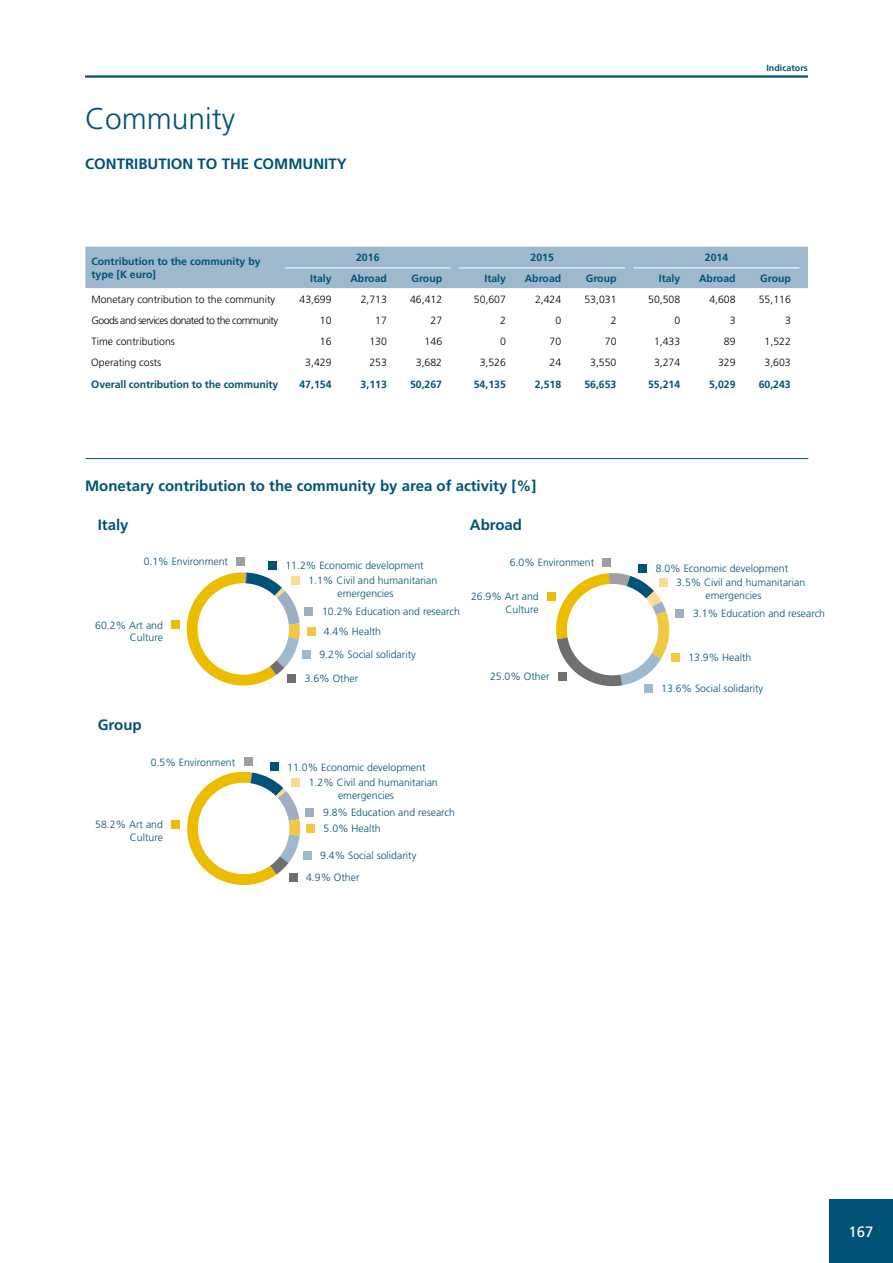
<style>
.page{position:relative;width:893px;height:1263px;background:#fff}
.page>*{position:absolute;margin:0;border:0;box-sizing:border-box;transform-origin:0 0}
.t1{font:300 30px "Frutiger LT Std";color:#005376}
.t2{font:700 15px "Frutiger LT Std";color:#005376}
.t3{font:15px "Frutiger LT Std";color:#fff}
.t4{font:300 10.5px/12.6px "Frutiger LT Std";color:#005376}
.t5{font:300 10.5px "Frutiger LT Std";color:#000}
.t6{font:700 10.5px/12.6px "Frutiger LT Std";color:#005376}
.t7{font:300 10.5px "Frutiger LT Std";letter-spacing:-.05em;color:#000}
.t8{font:700 9px "Frutiger LT Std";color:#005376}
</style>
<div class="page">
<div style="left:829px;top:1199px;width:64px;height:64px;background:#005376"></div>
<hr style="left:85px;top:75px;width:723px;height:3px;background:#005376">
<svg style="left:187px;top:771px;width:113px;height:114px"></svg>
<div style="left:85px;top:247px;width:723px;height:41px;background:#9eb9cd"></div>
<hr style="left:285px;top:267px;width:55px;height:1px;background:#fff">
<hr style="left:340px;top:267px;width:55px;height:1px;background:#fff">
<hr style="left:395px;top:267px;width:56px;height:1px;background:#fff">
<hr style="left:459px;top:267px;width:55px;height:1px;background:#fff">
<hr style="left:514px;top:267px;width:56px;height:1px;background:#fff">
<hr style="left:570px;top:267px;width:55px;height:1px;background:#fff">
<hr style="left:634px;top:267px;width:55px;height:1px;background:#fff">
<hr style="left:689px;top:267px;width:55px;height:1px;background:#fff">
<hr style="left:744px;top:267px;width:55px;height:1px;background:#fff">
<hr style="left:85px;top:458px;width:723px;height:1px;background:#005376">
<svg style="left:179px;top:572px;width:121px;height:114px"></svg>
<div style="left:307px;top:627px;width:8px;height:8px;background:#f0c842"></div>
<div style="left:303px;top:650px;width:8px;height:9px;background:#9eb9cd"></div>
<div style="left:305px;top:607px;width:8px;height:8px;background:#9faec2"></div>
<div style="left:291px;top:576px;width:8px;height:9px;background:#f7dc92"></div>
<div style="left:268px;top:561px;width:9px;height:9px;background:#005376"></div>
<div style="left:237px;top:557px;width:8px;height:9px;background:#9f9f9f"></div>
<div style="left:288px;top:674px;width:8px;height:8px;background:#706f6f"></div>
<div style="left:171px;top:621px;width:9px;height:8px;background:#ebbc00"></div>
<svg style="left:556px;top:573px;width:116px;height:114px"></svg>
<div style="left:671px;top:653px;width:9px;height:8px;background:#f0c842"></div>
<div style="left:644px;top:684px;width:9px;height:9px;background:#9eb9cd"></div>
<div style="left:676px;top:609px;width:8px;height:9px;background:#9faec2"></div>
<div style="left:659px;top:578px;width:8px;height:9px;background:#f7dc92"></div>
<div style="left:603px;top:558px;width:8px;height:8px;background:#9f9f9f"></div>
<div style="left:547px;top:592px;width:9px;height:9px;background:#ebbc00"></div>
<div style="left:558px;top:672px;width:8px;height:8px;background:#706f6f"></div>
<div style="left:639px;top:564px;width:8px;height:8px;background:#005376"></div>
<div style="left:307px;top:824px;width:8px;height:9px;background:#f0c842"></div>
<div style="left:303px;top:851px;width:9px;height:8px;background:#9eb9cd"></div>
<div style="left:306px;top:808px;width:8px;height:8px;background:#9faec2"></div>
<div style="left:291px;top:778px;width:9px;height:9px;background:#f7dc92"></div>
<div style="left:270px;top:763px;width:9px;height:8px;background:#005376"></div>
<div style="left:244px;top:757px;width:9px;height:9px;background:#9f9f9f"></div>
<div style="left:289px;top:873px;width:9px;height:9px;background:#706f6f"></div>
<div style="left:171px;top:820px;width:9px;height:8px;background:#ebbc00"></div>
<h1 class="t1" style="left:85px;top:101px;width:151px">Community</h1>
<h2 class="t2" style="left:85px;top:155px;width:263px">CONTRIBUTION TO THE COMMUNITY</h2>
<p class="t8" style="left:766px;top:62px;width:43px">Indicators</p>
<p class="t6" style="left:91px;top:255px;width:171px">Contribution to the community by type [K euro]</p>
<p class="t6" style="left:356px;top:251px;width:25px">2016</p>
<p class="t6" style="left:530px;top:251px;width:25px">2015</p>
<p class="t6" style="left:705px;top:251px;width:25px">2014</p>
<p class="t6" style="left:310px;top:272px;width:23px">Italy</p>
<p class="t6" style="left:350px;top:272px;width:38px">Abroad</p>
<p class="t6" style="left:411px;top:272px;width:32px">Group</p>
<p class="t6" style="left:484px;top:272px;width:23px">Italy</p>
<p class="t6" style="left:525px;top:272px;width:38px">Abroad</p>
<p class="t6" style="left:586px;top:272px;width:32px">Group</p>
<p class="t6" style="left:659px;top:272px;width:23px">Italy</p>
<p class="t6" style="left:699px;top:272px;width:38px">Abroad</p>
<p class="t6" style="left:760px;top:272px;width:32px">Group</p>
<p class="t5" style="left:91px;top:293px;width:185px">Monetary contribution to the community</p>
<p class="t5" style="left:300px;top:293px;width:34px">43,699</p>
<p class="t5" style="left:361px;top:293px;width:28px">2,713</p>
<p class="t5" style="left:410px;top:293px;width:34px">46,412</p>
<p class="t5" style="left:474px;top:293px;width:34px">50,607</p>
<p class="t5" style="left:535px;top:293px;width:28px">2,424</p>
<p class="t5" style="left:584px;top:293px;width:34px">53,031</p>
<p class="t5" style="left:648px;top:293px;width:34px">50,508</p>
<p class="t5" style="left:709px;top:293px;width:28px">4,608</p>
<p class="t5" style="left:759px;top:293px;width:34px">55,116</p>
<p class="t7" style="left:91px;top:314px;width:188px">Goods and services donated to the community</p>
<p class="t5" style="left:320px;top:314px;width:13px">10</p>
<p class="t5" style="left:375px;top:314px;width:13px">17</p>
<p class="t5" style="left:430px;top:314px;width:13px">27</p>
<p class="t5" style="left:500px;top:314px;width:7px">2</p>
<p class="t5" style="left:555px;top:314px;width:7px">0</p>
<p class="t5" style="left:611px;top:314px;width:7px">2</p>
<p class="t5" style="left:674px;top:314px;width:7px">0</p>
<p class="t5" style="left:730px;top:314px;width:7px">3</p>
<p class="t5" style="left:785px;top:314px;width:7px">3</p>
<p class="t5" style="left:91px;top:336px;width:85px">Time contributions</p>
<p class="t5" style="left:320px;top:336px;width:13px">16</p>
<p class="t5" style="left:369px;top:336px;width:19px">130</p>
<p class="t5" style="left:425px;top:336px;width:19px">146</p>
<p class="t5" style="left:500px;top:336px;width:7px">0</p>
<p class="t5" style="left:550px;top:336px;width:13px">70</p>
<p class="t5" style="left:605px;top:336px;width:13px">70</p>
<p class="t5" style="left:654px;top:336px;width:28px">1,433</p>
<p class="t5" style="left:724px;top:336px;width:13px">89</p>
<p class="t5" style="left:765px;top:336px;width:28px">1,522</p>
<p class="t5" style="left:91px;top:357px;width:72px">Operating costs</p>
<p class="t5" style="left:305px;top:357px;width:28px">3,429</p>
<p class="t5" style="left:369px;top:357px;width:19px">253</p>
<p class="t5" style="left:416px;top:357px;width:28px">3,682</p>
<p class="t5" style="left:480px;top:357px;width:28px">3,526</p>
<p class="t5" style="left:549px;top:357px;width:13px">24</p>
<p class="t5" style="left:590px;top:357px;width:28px">3,550</p>
<p class="t5" style="left:654px;top:357px;width:28px">3,274</p>
<p class="t5" style="left:718px;top:357px;width:19px">329</p>
<p class="t5" style="left:764px;top:357px;width:28px">3,603</p>
<p class="t6" style="left:91px;top:378px;width:189px">Overall contribution to the community</p>
<p class="t6" style="left:299px;top:378px;width:34px">47,154</p>
<p class="t6" style="left:361px;top:378px;width:28px">3,113</p>
<p class="t6" style="left:410px;top:378px;width:34px">50,267</p>
<p class="t6" style="left:474px;top:378px;width:34px">54,135</p>
<p class="t6" style="left:535px;top:378px;width:28px">2,518</p>
<p class="t6" style="left:584px;top:378px;width:34px">56,653</p>
<p class="t6" style="left:648px;top:378px;width:34px">55,214</p>
<p class="t6" style="left:709px;top:378px;width:28px">5,029</p>
<p class="t6" style="left:759px;top:378px;width:34px">60,243</p>
<h2 class="t2" style="left:85px;top:477px;width:453px">Monetary contribution to the community by area of activity [%]</h2>
<h2 class="t2" style="left:98px;top:516px;width:32px">Italy</h2>
<h2 class="t2" style="left:470px;top:516px;width:54px">Abroad</h2>
<p class="t4" style="left:144px;top:555px;width:86px">0.1% Environment</p>
<p class="t4" style="left:95px;top:619px;width:69px;text-align:right">60.2% Art and<br>Culture</p>
<h2 class="t2" style="left:98px;top:716px;width:45px">Group</h2>
<p class="t4" style="left:151px;top:756px;width:86px">0.5% Environment</p>
<p class="t4" style="left:95px;top:818px;width:69px;text-align:right">58.2% Art and<br>Culture</p>
<p class="t4" style="left:285px;top:559px;width:140px">11.2% Economic development</p>
<p class="t4" style="left:338px;top:574px;width:101px;text-indent:-29px">1.1% Civil and humanitarian emergencies</p>
<p class="t4" style="left:322px;top:605px;width:139px">10.2% Education and research</p>
<p class="t4" style="left:324px;top:625px;width:59px">4.4% Health</p>
<p class="t4" style="left:320px;top:648px;width:98px">9.2% Social solidarity</p>
<p class="t4" style="left:305px;top:672px;width:55px">3.6% Other</p>
<p class="t4" style="left:510px;top:556px;width:86px">6.0% Environment</p>
<p class="t4" style="left:471px;top:591px;width:69px;text-align:right">26.9% Art and<br>Culture</p>
<p class="t4" style="left:490px;top:670px;width:61px">25.0% Other</p>
<p class="t4" style="left:287px;top:761px;width:140px">11.0% Economic development</p>
<p class="t4" style="left:338px;top:777px;width:101px;text-indent:-29px">1.2% Civil and humanitarian emergencies</p>
<p class="t4" style="left:323px;top:806px;width:134px">9.8% Education and research</p>
<p class="t4" style="left:324px;top:822px;width:59px">5.0% Health</p>
<p class="t4" style="left:320px;top:849px;width:98px">9.4% Social solidarity</p>
<p class="t4" style="left:306px;top:871px;width:55px">4.9% Other</p>
<p class="t4" style="left:656px;top:562px;width:134px">8.0% Economic development</p>
<p class="t4" style="left:705px;top:576px;width:101px;text-indent:-29px">3.5% Civil and humanitarian emergencies</p>
<p class="t4" style="left:693px;top:607px;width:134px">3.1% Education and research</p>
<p class="t4" style="left:688px;top:651px;width:65px">13.9% Health</p>
<p class="t4" style="left:661px;top:683px;width:104px">13.6% Social solidarity</p>
<h2 class="t3" style="left:849px;top:1223px;width:27px">167</h2>
</div>
